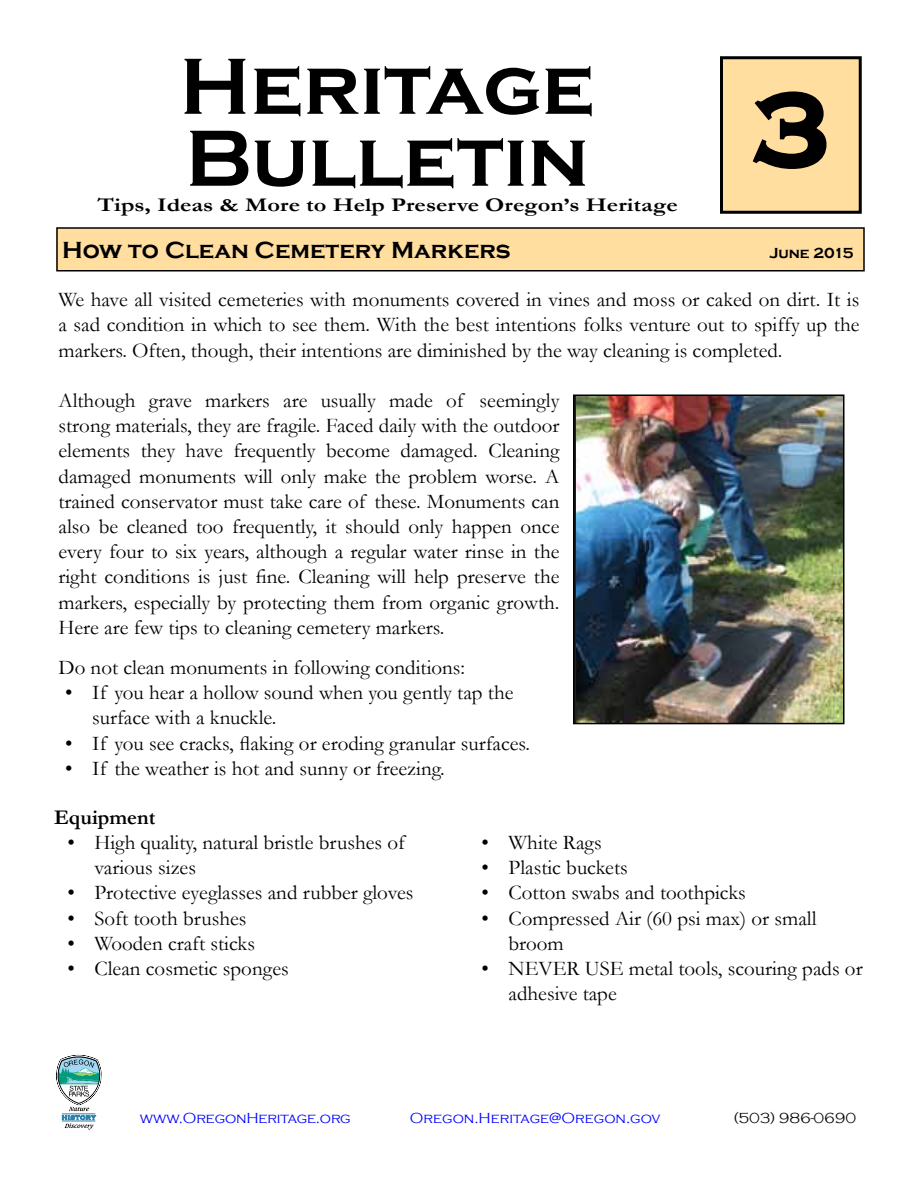
<style>
.page{position:relative;width:918px;height:1188px;background:#fff}
.page>*{position:absolute;margin:0;border:0;box-sizing:border-box;transform-origin:0 0}
.t1{font:700 108px "Copperplate Gothic";color:#000}
.t2{font:700 82.5px/72px "Copperplate Gothic";color:#000}
.t3{font:700 24px "Copperplate Gothic";color:#000}
.t4{font:21px/25.2px "Garamond";color:#000}
.t5{font:700 21px "Garamond";color:#000}
.t6{font:700 19.5px "Garamond";color:#000;scale:1.25 1}
.t7{font:300 15px "Copperplate Gothic";letter-spacing:-.01em;color:#00f}
.t8{font:300 15px "Copperplate Gothic";letter-spacing:-.01em;color:#000}
.t9{font:700 15px "Copperplate Gothic";color:#000}
</style>
<div class="page">
<div style="left:57px;top:228px;width:807px;height:43px;background:#ffde9f"></div>
<div style="left:56px;top:227px;width:809px;height:45px;border:2px solid #000"></div>
<div style="left:722px;top:58px;width:138px;height:154px;background:#ffde9f"></div>
<svg style="left:752px;top:91px;width:75px;height:78px"></svg>
<div style="left:720px;top:56px;width:142px;height:158px;border:3px solid #000"></div>
<svg style="left:56px;top:1055px;width:45px;height:74px"></svg>
<img style="left:576px;top:397px;width:265px;height:324px">
<div style="left:573px;top:394px;width:271px;height:330px;border:2px solid #000"></div>
<h2 class="t2" style="left:180px;top:52px;width:416px">Heritage<br>Bulletin</h2>
<p class="t6" style="left:97px;top:191px;width:466px">Tips, Ideas &amp; More to Help Preserve Oregon’s Heritage</p>
<h1 class="t1" style="left:752px;top:71px;width:79px">3</h1>
<p class="t3" style="left:62px;top:237px;width:450px">How to Clean Cemetery Markers</p>
<p class="t9" style="left:769px;top:245px;width:86px">June 2015</p>
<p class="t4" style="left:58px;top:287px;width:802px;text-align:justify">We have all visited cemeteries with monuments covered in vines and moss or caked on dirt. It is a sad condition in which to see them. With the best intentions folks venture out to spiffy up the markers. Often, though, their intentions are diminished by the way cleaning is completed.</p>
<p class="t4" style="left:58px;top:387px;width:503px;text-align:justify">Although grave markers are usually made of seemingly strong materials, they are fragile. Faced daily with the outdoor elements they have frequently become damaged. Cleaning damaged monuments will only make the problem worse. A trained conservator must take care of these. Monuments can also be cleaned too frequently, it should only happen once every four to six years, although a regular water rinse in the right conditions is just fine. Cleaning will help preserve the markers, especially by protecting them from organic growth.<br>Here are few tips to cleaning cemetery markers.</p>
<p class="t4" style="left:58px;top:654px;width:408px">Do not clean monuments in following conditions:</p>
<p class="t4" style="left:92px;top:679px;width:423px;text-indent:-27px">• If you hear a hollow sound when you gently tap the surface with a knuckle.</p>
<p class="t4" style="left:65px;top:730px;width:466px">• If you see cracks, flaking or eroding granular surfaces.</p>
<p class="t4" style="left:65px;top:755px;width:381px">• If the weather is hot and sunny or freezing.</p>
<p class="t5" style="left:54px;top:803px;width:103px">Equipment</p>
<p class="t4" style="left:95px;top:829px;width:312px;text-indent:-27px">• High quality, natural bristle brushes of various sizes</p>
<p class="t4" style="left:68px;top:880px;width:348px">• Protective eyeglasses and rubber gloves</p>
<p class="t4" style="left:68px;top:905px;width:181px">• Soft tooth brushes</p>
<p class="t4" style="left:68px;top:930px;width:189px">• Wooden craft sticks</p>
<p class="t4" style="left:68px;top:955px;width:223px">• Clean cosmetic sponges</p>
<p class="t4" style="left:482px;top:829px;width:122px">• White Rags</p>
<p class="t4" style="left:482px;top:854px;width:148px">• Plastic buckets</p>
<p class="t4" style="left:482px;top:880px;width:266px">• Cotton swabs and toothpicks</p>
<p class="t4" style="left:509px;top:905px;width:309px;text-indent:-27px">• Compressed Air (60 psi max) or small broom</p>
<p class="t4" style="left:509px;top:955px;width:356px;text-indent:-27px">• NEVER USE metal tools, scouring pads or adhesive tape</p>
<p class="t7" style="left:140px;top:1110px;width:212px">www.OregonHeritage.org</p>
<p class="t7" style="left:410px;top:1110px;width:252px">Oregon.Heritage@Oregon.gov</p>
<p class="t8" style="left:734px;top:1110px;width:124px">(503) 986-0690</p>
</div>
